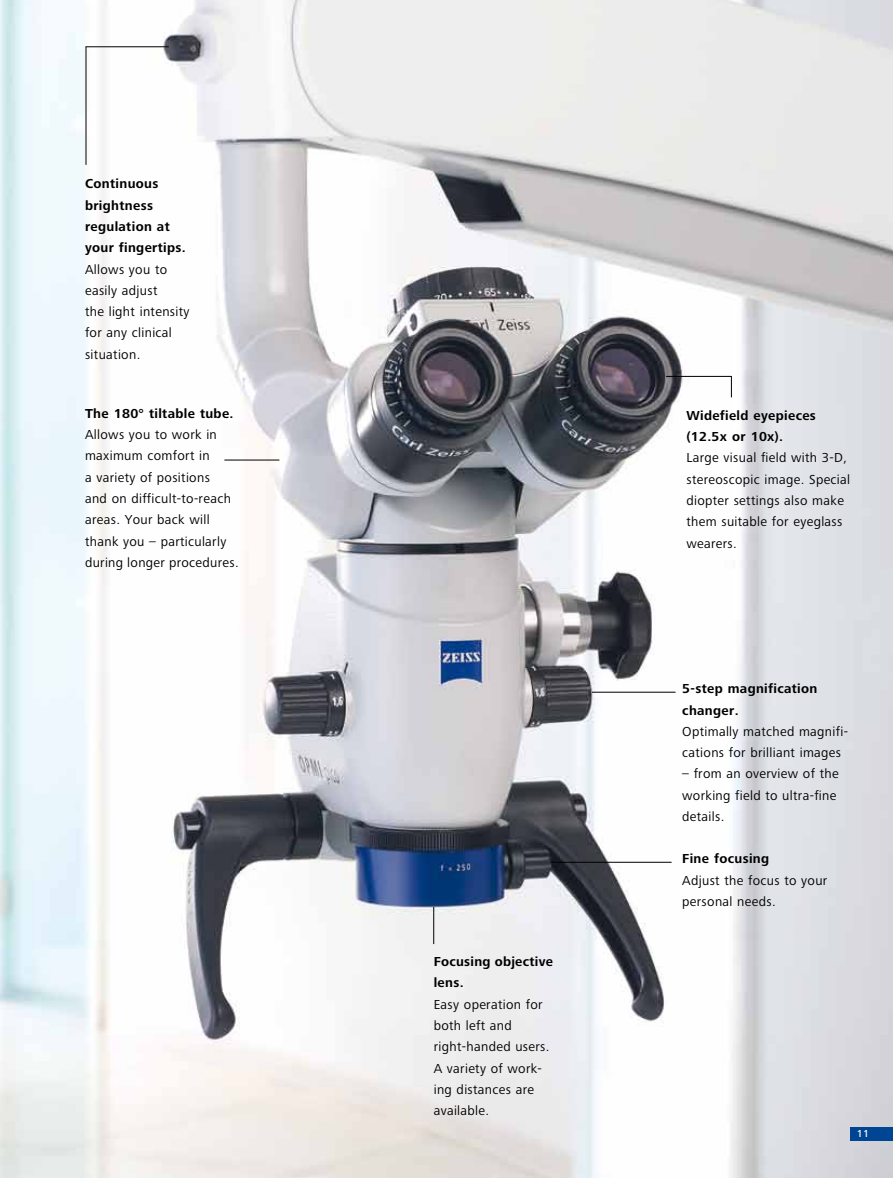
<style>
.page{position:relative;width:893px;height:1178px;background:#fff}
.page>*{position:absolute;margin:0;border:0;box-sizing:border-box;transform-origin:0 0}
.t1{font:13.5px/21.3px "Zeiss Frutiger Next Pro";letter-spacing:.025em;color:#000}
.t2{font:700 13.5px/21.3px "Zeiss Frutiger Next Pro";letter-spacing:.025em;color:#000}
.t3{font:500 10.5px "Zeiss Frutiger Next Pro";color:#fff}
</style>
<div class="page">
<img style="left:0;top:0;width:893px;height:1178px">
<hr style="left:592px;top:692px;width:83px;height:1px;background:#000">
<hr style="left:551px;top:862px;width:121px;height:1px;background:#000">
<hr style="left:433px;top:907px;width:1px;height:37px;background:#000">
<svg style="left:731px;top:376px;width:1px;height:21px"></svg>
<hr style="left:666px;top:376px;width:65px;height:1px;background:#000">
<hr style="left:224px;top:460px;width:55px;height:1px;background:#000">
<hr style="left:86px;top:46px;width:83px;height:1px;background:#000">
<hr style="left:86px;top:47px;width:1px;height:118px;background:#000">
<div style="left:850px;top:1127px;width:43px;height:13px;background:#004494"></div>
<p class="t2" style="left:85px;top:173px;width:102px">Continuous brightness regulation at your fingertips.</p>
<p class="t1" style="left:85px;top:258px;width:106px">Allows you to easily adjust<br>the light intensity for any clinical situation.</p>
<p class="t2" style="left:85px;top:403px;width:150px">The 180° tiltable tube.</p>
<p class="t1" style="left:85px;top:424px;width:155px">Allows you to work in maximum comfort in<br>a variety of positions<br>and on difficult-to-reach areas. Your back will thank you – particularly during longer procedures.</p>
<p class="t2" style="left:434px;top:951px;width:121px">Focusing objective lens.</p>
<p class="t1" style="left:434px;top:993px;width:117px">Easy operation for both left and right-handed users.<br>A variety of work&shy;ing distances are available.</p>
<p class="t2" style="left:686px;top:405px;width:131px">Widefield eyepieces (12.5x or 10x).</p>
<p class="t1" style="left:686px;top:447px;width:165px">Large visual field with 3-D, stereoscopic image. Special diopter settings also make them suitable for eyeglass wearers.</p>
<p class="t2" style="left:682px;top:678px;width:137px">5-step magnification changer.</p>
<p class="t1" style="left:682px;top:721px;width:167px">Optimally matched magnifi&shy;cations for brilliant images</p>
<p class="t1" style="left:682px;top:763px;width:158px">– from an overview of the working field to ultra-fine details.</p>
<p class="t2" style="left:682px;top:848px;width:88px">Fine focusing</p>
<p class="t1" style="left:682px;top:869px;width:147px">Adjust the focus to your personal needs.</p>
<p class="t3" style="left:857px;top:1128px;width:14px">11</p>
</div>
